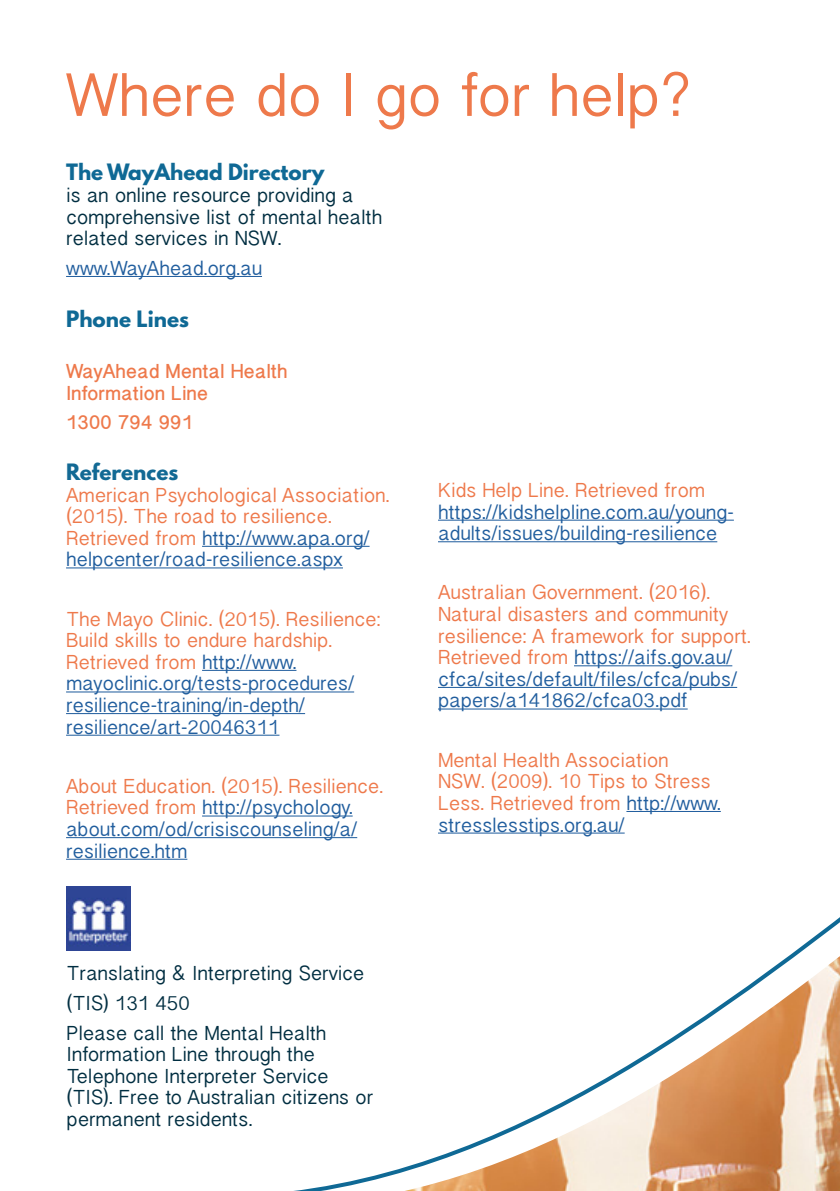
<style>
.page{position:relative;width:840px;height:1191px;background:#fff}
.page>*{position:absolute;margin:0;border:0;box-sizing:border-box;transform-origin:0 0}
.t1{font:54px "Bangla Sangam MN";color:#ee794b}
.t2{font:700 20px "League Spartan";color:#0f6995}
.t3{font:700 20px "League Spartan";color:#126994}
.t4{font:18px/21.6px "Bangla Sangam MN";color:#ee794b}
.t5{font:18px/21.6px "Bangla Sangam MN";color:#215e9e}
.t6{font:18px/21.6px "Bangla Sangam MN";color:#002e41}
.t7{font:700 18px/21.6px "Bangla Sangam MN";color:#ee794b}
.s1{color:#215e9e}
.s2{color:#ee794b}
</style>
<div class="page">
<svg style="left:78px;top:545px;width:316px;height:646px"></svg>
<img style="left:394px;top:519px;width:445px;height:672px">
<img style="left:66px;top:886px;width:64px;height:64px">
<hr style="left:66px;top:276px;width:196px;height:1px;background:#215e9e">
<hr style="left:202px;top:546px;width:167px;height:1px;background:#215e9e">
<hr style="left:66px;top:567px;width:277px;height:1px;background:#215e9e">
<hr style="left:202px;top:670px;width:94px;height:1px;background:#215e9e">
<hr style="left:66px;top:691px;width:288px;height:1px;background:#215e9e">
<hr style="left:66px;top:713px;width:239px;height:1px;background:#215e9e">
<hr style="left:66px;top:734px;width:213px;height:1px;background:#215e9e">
<hr style="left:202px;top:815px;width:150px;height:1px;background:#215e9e">
<hr style="left:66px;top:837px;width:291px;height:1px;background:#215e9e">
<hr style="left:66px;top:858px;width:121px;height:1px;background:#215e9e">
<hr style="left:438px;top:519px;width:295px;height:1px;background:#215e9e">
<hr style="left:438px;top:541px;width:279px;height:1px;background:#215e9e">
<hr style="left:573px;top:665px;width:159px;height:1px;background:#215e9e">
<hr style="left:438px;top:687px;width:298px;height:1px;background:#215e9e">
<hr style="left:438px;top:708px;width:249px;height:1px;background:#215e9e">
<hr style="left:626px;top:811px;width:94px;height:1px;background:#215e9e">
<hr style="left:438px;top:832px;width:186px;height:1px;background:#215e9e">
<h1 class="t1" style="left:66px;top:58px;width:625px">Where do I go for help?</h1>
<p class="t2" style="left:66px;top:157px;width:260px">The WayAhead Directory</p>
<p class="t6" style="left:66px;top:184px;width:317px">is an online resource providing a comprehensive list of mental health related services in NSW.</p>
<p class="t5" style="left:66px;top:257px;width:197px">www.WayAhead.org.au</p>
<p class="t2" style="left:66px;top:303px;width:124px">Phone Lines</p>
<p class="t7" style="left:66px;top:360px;width:223px">WayAhead Mental Health<br>Information Line</p>
<p class="t7" style="left:66px;top:412px;width:128px">1300 794 991</p>
<p class="t3" style="left:66px;top:456px;width:114px">References</p>
<p class="t4" style="left:66px;top:484px;width:324px">American Psychological Association. (2015). The road to resilience.<br>Retrieved from <span class="s1">http://www.apa.org/ helpcenter/road-resilience.aspx</span></p>
<p class="t5" style="left:66px;top:608px;width:316px"><span class="s2">The Mayo Clinic. (2015). Resilience:<br>Build skills to endure hardship.<br>Retrieved from</span> http://www. mayoclinic.org/tests-procedures/ resilience-training/in-depth/ resilience/art-20046311</p>
<p class="t5" style="left:66px;top:775px;width:318px"><span class="s2">About Education. (2015). Resilience.<br>Retrieved from</span> http://psychology. about.com/od/crisiscounseling/a/ resilience.htm</p>
<p class="t6" style="left:67px;top:958px;width:299px;line-height:29.6px">Translating &amp; Interpreting Service (TIS) 131 450<br>Please call the Mental Health</p>
<p class="t6" style="left:67px;top:1043px;width:308px">Information Line through the<br>Telephone Interpreter Service (TIS). Free to Australian citizens or permanent residents.</p>
<p class="t4" style="left:438px;top:479px;width:268px">Kids Help Line. Retrieved from</p>
<p class="t5" style="left:438px;top:501px;width:297px">https://kidshelpline.com.au/young&shy;adults/issues/building-resilience</p>
<p class="t4" style="left:438px;top:582px;width:314px">Australian Government. (2016).<br>Natural disasters and community resilience: A framework for support.<br>Retrieved from <span class="s1">https://aifs.gov.au/ cfca/sites/default/files/cfca/pubs/ papers/a141862/cfca03.pdf</span></p>
<p class="t4" style="left:438px;top:749px;width:284px">Mental Health Association<br>NSW. (2009). 10 Tips to Stress<br>Less. Retrieved from <span class="s1">http://www. stresslesstips.org.au/</span></p>
</div>
